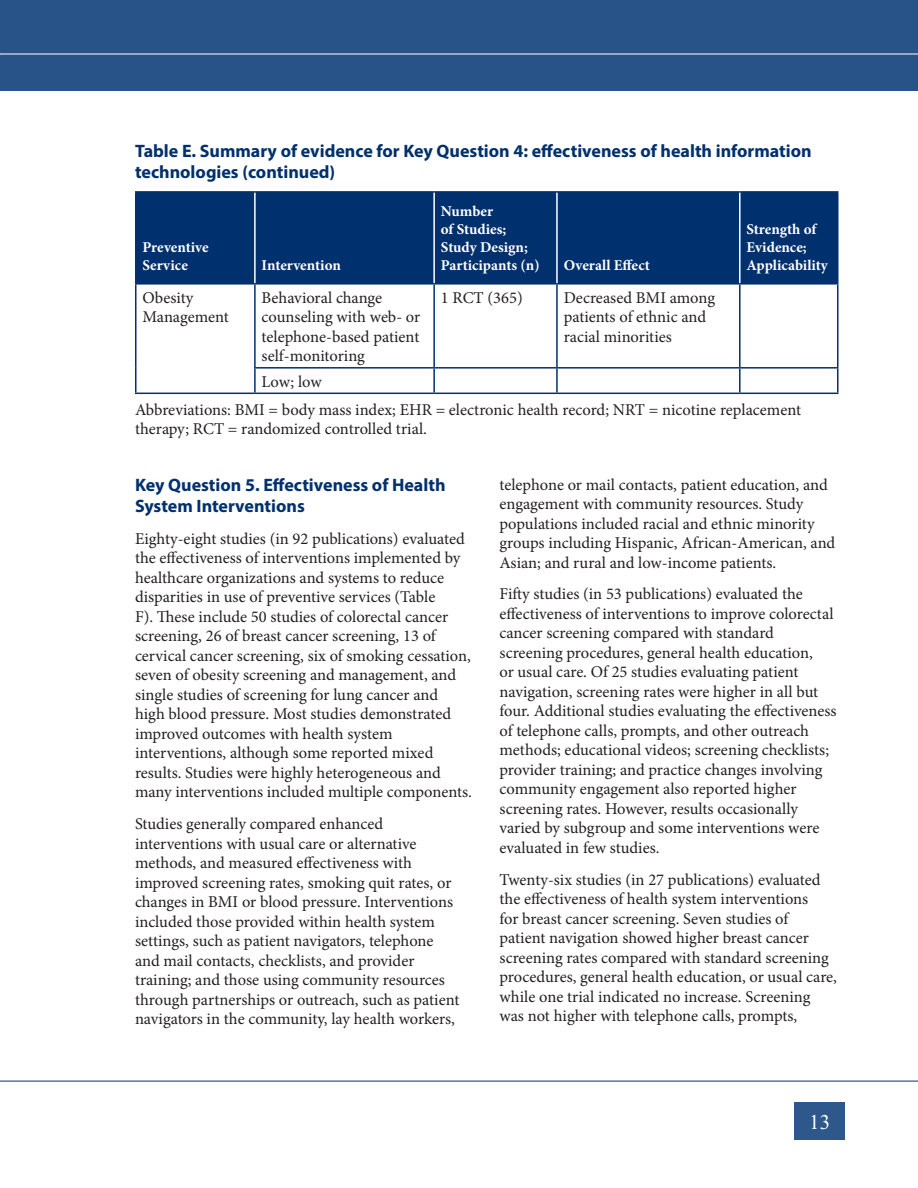
<style>
.page{position:relative;width:918px;height:1188px;background:#fff}
.page>*{position:absolute;margin:0;border:0;box-sizing:border-box;transform-origin:0 0}
.t1{font:21px "Times New Roman";color:#fff}
.Head_Level_2{font:700 18px/21px "Myriad Pro";color:#00306d}
.Text{font:16.5px/19.5px "Minion Pro";color:#231f20}
.Table_sub_title{font:700 15px/18px "Minion Pro";letter-spacing:-.005em;color:#fff}
</style>
<div class="page">
<hr style="left:0;top:1081px;width:918px;height:1px;background:#00306d">
<div style="left:795px;top:1102px;width:50px;height:38px;background:#2e578c"></div>
<div style="left:0;top:0;width:918px;height:91px;background:#275389"></div>
<hr style="left:0;top:54px;width:918px;height:1px;background:#fff">
<div style="left:136px;top:193px;width:701px;height:90px;background:#00306d"></div>
<hr style="left:135px;top:191px;width:120px;height:2px;background:#00306d">
<hr style="left:135px;top:193px;width:1px;height:90px;background:#00306d">
<hr style="left:255px;top:191px;width:179px;height:2px;background:#00306d">
<hr style="left:434px;top:191px;width:123px;height:2px;background:#00306d">
<hr style="left:557px;top:191px;width:183px;height:2px;background:#00306d">
<hr style="left:740px;top:191px;width:99px;height:2px;background:#00306d">
<hr style="left:837px;top:193px;width:1px;height:90px;background:#00306d">
<hr style="left:135px;top:283px;width:120px;height:2px;background:#00306d">
<hr style="left:255px;top:283px;width:179px;height:2px;background:#00306d">
<hr style="left:434px;top:283px;width:123px;height:2px;background:#00306d">
<hr style="left:557px;top:283px;width:183px;height:2px;background:#00306d">
<hr style="left:740px;top:283px;width:99px;height:2px;background:#00306d">
<hr style="left:135px;top:285px;width:1px;height:83px;background:#00306d">
<svg style="left:135px;top:368px;width:1px;height:25px"></svg>
<hr style="left:135px;top:393px;width:120px;height:1px;background:#00306d">
<hr style="left:254px;top:285px;width:2px;height:82px;background:#00306d">
<hr style="left:433px;top:285px;width:2px;height:82px;background:#00306d">
<hr style="left:556px;top:285px;width:2px;height:82px;background:#00306d">
<hr style="left:739px;top:285px;width:2px;height:82px;background:#00306d">
<hr style="left:837px;top:285px;width:1px;height:82px;background:#00306d">
<hr style="left:254px;top:367px;width:180px;height:2px;background:#00306d">
<hr style="left:254px;top:369px;width:2px;height:24px;background:#00306d">
<hr style="left:434px;top:367px;width:123px;height:2px;background:#00306d">
<hr style="left:433px;top:369px;width:2px;height:24px;background:#00306d">
<hr style="left:557px;top:367px;width:183px;height:2px;background:#00306d">
<hr style="left:556px;top:369px;width:2px;height:24px;background:#00306d">
<hr style="left:740px;top:367px;width:99px;height:2px;background:#00306d">
<hr style="left:739px;top:369px;width:2px;height:24px;background:#00306d">
<svg style="left:837px;top:369px;width:1px;height:24px"></svg>
<hr style="left:255px;top:393px;width:179px;height:1px;background:#00306d">
<hr style="left:434px;top:393px;width:123px;height:1px;background:#00306d">
<hr style="left:557px;top:393px;width:183px;height:1px;background:#00306d">
<hr style="left:740px;top:393px;width:99px;height:1px;background:#00306d">
<hr style="left:254px;top:193px;width:2px;height:90px;background:#fff">
<hr style="left:433px;top:193px;width:2px;height:90px;background:#fff">
<hr style="left:556px;top:193px;width:2px;height:90px;background:#fff">
<hr style="left:739px;top:193px;width:2px;height:90px;background:#fff">
<p class="Head_Level_2" style="left:135px;top:140px;width:678px">Table E. Summary of evidence for Key Question 4: effectiveness of health information technologies (continued)</p>
<p class="Table_sub_title" style="left:142px;top:238px;width:68px">Preventive<br>Service</p>
<p class="Table_sub_title" style="left:262px;top:256px;width:81px">Intervention</p>
<p class="Table_sub_title" style="left:441px;top:202px;width:100px">Number<br>of Studies;<br>Study Design;<br>Participants (n)</p>
<p class="Table_sub_title" style="left:564px;top:256px;width:88px">Overall Effect</p>
<p class="Table_sub_title" style="left:747px;top:220px;width:83px">Strength of<br>Evidence;<br>Applicability</p>
<p class="Text" style="left:142px;top:288px;width:88px">Obesity<br>Management</p>
<p class="Text" style="left:262px;top:288px;width:160px">Behavioral change counseling with web- or telephone-based patient self-monitoring</p>
<p class="Text" style="left:441px;top:288px;width:83px">1 RCT (365)</p>
<p class="Text" style="left:564px;top:288px;width:153px">Decreased BMI among patients of ethnic and racial minorities</p>
<p class="Text" style="left:262px;top:372px;width:62px">Low; low</p>
<p class="Text" style="left:135px;top:400px;width:668px">Abbreviations: BMI = body mass index; EHR = electronic health record; NRT = nicotine replacement therapy; RCT = randomized controlled trial.</p>
<p class="Head_Level_2" style="left:135px;top:474px;width:312px">Key Question 5. Effectiveness of Health<br>System Interventions</p>
<p class="Text" style="left:135px;top:529px;width:338px">Eighty-eight studies (in 92 publications) evaluated the effectiveness of interventions implemented by healthcare organizations and systems to reduce disparities in use of preventive services (Table<br>F). These include 50 studies of colorectal cancer screening, 26 of breast cancer screening, 13 of cervical cancer screening, six of smoking cessation, seven of obesity screening and management, and single studies of screening for lung cancer and high blood pressure. Most studies demonstrated improved outcomes with health system interventions, although some reported mixed results. Studies were highly heterogeneous and many interventions included multiple components.</p>
<p class="Text" style="left:135px;top:814px;width:326px">Studies generally compared enhanced interventions with usual care or alternative methods, and measured effectiveness with improved screening rates, smoking quit rates, or changes in BMI or blood pressure. Interventions included those provided within health system settings, such as patient navigators, telephone and mail contacts, checklists, and provider training; and those using community resources through partnerships or outreach, such as patient navigators in the community, lay health workers,</p>
<p class="Text" style="left:500px;top:475px;width:337px">telephone or mail contacts, patient education, and engagement with community resources. Study populations included racial and ethnic minority groups including Hispanic, African-American, and Asian; and rural and low-income patients.</p>
<p class="Text" style="left:500px;top:584px;width:339px">Fifty studies (in 53 publications) evaluated the effectiveness of interventions to improve colorectal cancer screening compared with standard screening procedures, general health education,<br>or usual care. Of 25 studies evaluating patient navigation, screening rates were higher in all but four. Additional studies evaluating the effectiveness of telephone calls, prompts, and other outreach methods; educational videos; screening checklists; provider training; and practice changes involving community engagement also reported higher screening rates. However, results occasionally varied by subgroup and some interventions were evaluated in few studies.</p>
<p class="Text" style="left:500px;top:870px;width:339px">Twenty-six studies (in 27 publications) evaluated the effectiveness of health system interventions<br>for breast cancer screening. Seven studies of patient navigation showed higher breast cancer screening rates compared with standard screening procedures, general health education, or usual care, while one trial indicated no increase. Screening was not higher with telephone calls, prompts,</p>
<p class="t1" style="left:809px;top:1111px;width:22px">13</p>
</div>
